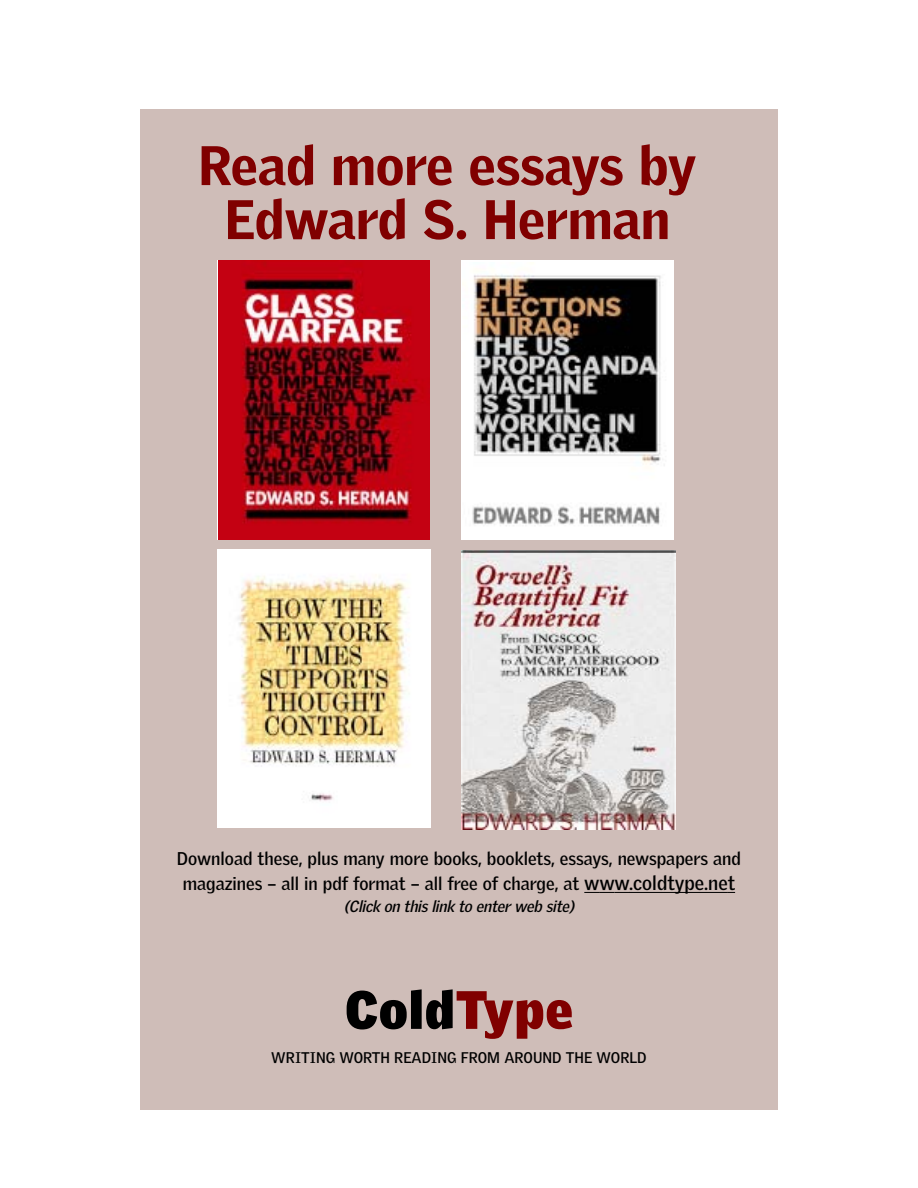
<style>
.page{position:relative;width:918px;height:1188px;background:#fff}
.page>*{position:absolute;margin:0;border:0;box-sizing:border-box;transform-origin:0 0}
.t1{font:900 54px/54px "Griffith Gothic";color:#800000;text-align:center}
.t2{font:900 52.35px "Griffith Gothic";letter-spacing:.02em;color:#000}
.t3{font:700 18px/25px "Griffith Gothic";color:#000;text-align:center}
.t4{font:italic 700 15.75px "Griffith Gothic";color:#000}
.t5{font:700 15px "Griffith Gothic";color:#000}
.s1{font-size:19.5px}
.s2{color:#800000}
</style>
<div class="page">
<div style="left:140px;top:109px;width:638px;height:1001px;background:#cfbdb8"></div>
<svg style="left:584px;top:892px;width:45px;height:1px"></svg>
<hr style="left:629px;top:892px;width:46px;height:1px;background:#000">
<hr style="left:675px;top:892px;width:53px;height:1px;background:#000">
<img style="left:218px;top:260px;width:211px;height:279px">
<img style="left:218px;top:551px;width:213px;height:276px">
<img style="left:461px;top:550px;width:214px;height:279px">
<img style="left:462px;top:263px;width:212px;height:274px">
<h1 class="t1" style="left:198px;top:139px;width:499px">Read more essays by<br>Edward S. Herman</h1>
<p class="t3" style="left:177px;top:846px;width:566px">Download these, plus many more books, booklets, essays, newspapers and magazines – all in pdf format – all free of charge, at <span class="s1">www.coldtype.net</span></p>
<p class="t4" style="left:344px;top:897px;width:232px">(Click on this link to enter web site)</p>
<h2 class="t2" style="left:345px;top:980px;width:229px">Cold<span class="s2">Type</span></h2>
<p class="t5" style="left:271px;top:1049px;width:377px">WRITING WORTH READING FROM AROUND THE WORLD</p>
</div>
